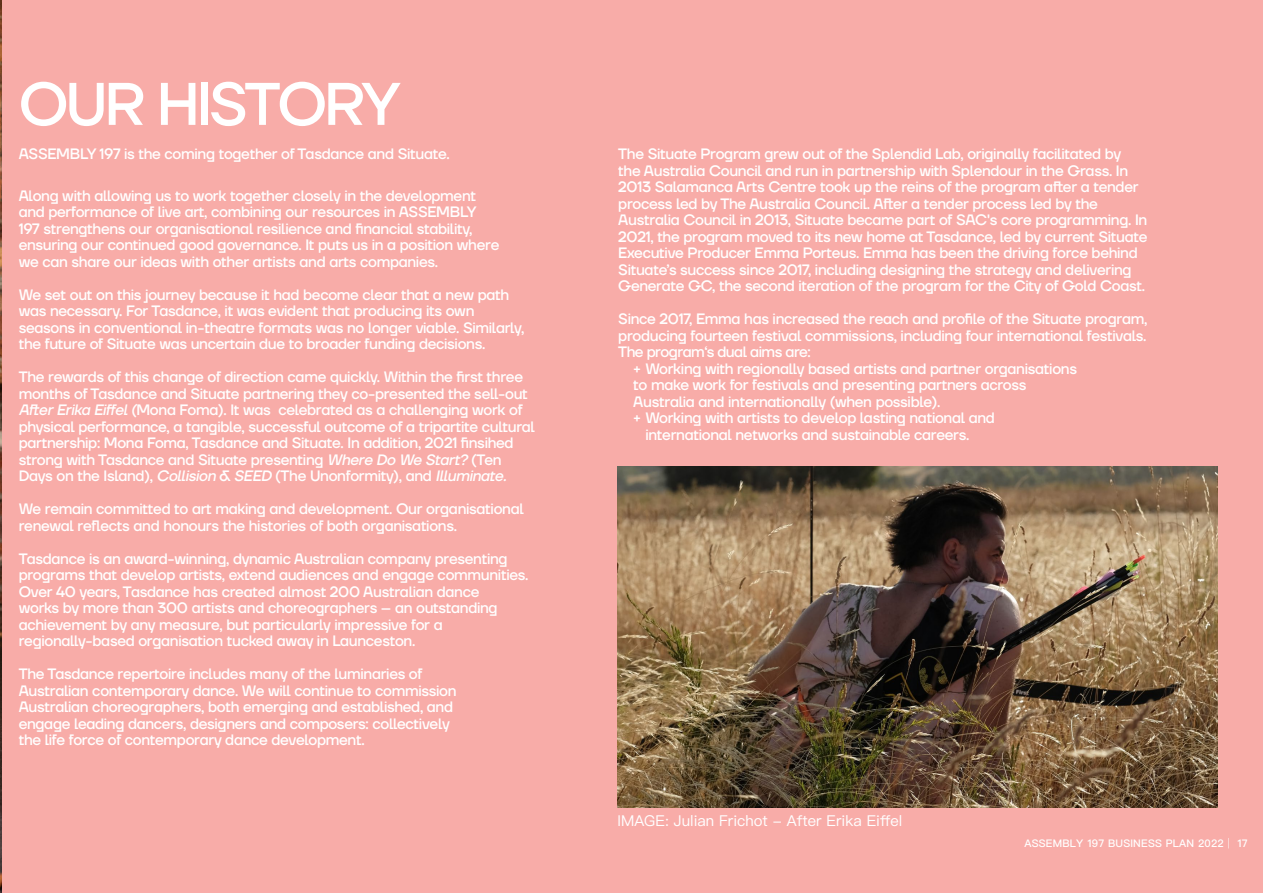
<style>
.page{position:relative;width:1263px;height:893px;background:#f8aca8}
.page>*{position:absolute;margin:0;border:0;box-sizing:border-box;transform-origin:0 0}
.t1{font:500 60px "TT Firs Neue";letter-spacing:-.05em;color:#fff}
.t2{font:500 15px/16.5px "TT Firs Neue";letter-spacing:-.02em;color:#fff}
.t3{font:15px "Ping Fang HK";color:#fff}
.t4{font:500 10.5px "Ping Fang SC";letter-spacing:.02em;color:#fff}
.s1{font-style:italic}
.s2{font-weight:300}
</style>
<div class="page">
<img style="left:618px;top:466px;width:599px;height:342px">
<img style="left:0;top:0;width:2px;height:893px">
<p class="t1" style="left:19px;top:63px;width:383px">OUR HISTORY</p>
<p class="t2" style="left:19px;top:146px;width:432px">ASSEMBLY 197 is the coming together of Tasdance and Situate.</p>
<p class="t2" style="left:19px;top:187px;width:482px">Along with allowing us to work together closely in the development and performance of live art, combining our resources in ASSEMBLY 197 strengthens our organisational resilience and financial stability, ensuring our continued good governance. It puts us in a position where we can share our ideas with other artists and arts companies.</p>
<p class="t2" style="left:19px;top:286px;width:507px">We set out on this journey because it had become clear that a new path was necessary. For Tasdance, it was evident that producing its own seasons in conventional in-theatre formats was no longer viable. Similarly, the future of Situate was uncertain due to broader funding decisions.</p>
<p class="t2" style="left:19px;top:369px;width:518px">The rewards of this change of direction came quickly. Within the first three months of Tasdance and Situate partnering they co-presented the sell-out <span class="s1">AfterErika Eiffel</span>(Mona Foma). It was celebrated as a challenging work of physical performance, a tangible, successful outcome of a tripartite cultural partnership: Mona Foma, Tasdance and Situate. In addition, 2021 finsihed strong with Tasdance and Situate presenting <span class="s1">Where Do We Start?</span> (Ten Days on the Island), <span class="s1">Collision</span> &amp; <span class="s1">SEED</span> (The Unonformity), and <span class="s1">Illuminate.</span></p>
<p class="t2" style="left:19px;top:501px;width:506px">We remain committed to art making and development. Our organisational renewal reflects and honours the histories of both organisations.</p>
<p class="t2" style="left:19px;top:550px;width:511px">Tasdance is an award-winning, dynamic Australian company presenting programs that develop artists, extend audiences and engage communities.<br>Over 40 years, Tasdance has created almost 200 Australian dance<br>works by more than 300 artists and choreographers – an outstanding achievement by any measure, but particularly impressive for a regionally-based organisation tucked away in Launceston.</p>
<p class="t2" style="left:19px;top:666px;width:439px">The Tasdance repertoire includes many of the luminaries of Australian contemporary dance. We will continue to commission Australian choreographers, both emerging and established, and engage leading dancers, designers and composers: collectively the life force of contemporary dance development.</p>
<p class="t2" style="left:618px;top:146px;width:531px">The Situate Program grew out of the Splendid Lab, originally facilitated by<br>the Australia Council and run in partnership with Splendour in the Grass. In 2013 Salamanca Arts Centre took up the reins of the program after a tender process led by The Australia Council. After a tender process led by the Australia Council in 2013, Situate became part of SAC's core programming. In 2021, the program moved to its new home at Tasdance, led by current Situate Executive Producer Emma Porteus. Emma has been the driving force behind Situate’s success since 2017, including designing the strategy and delivering Generate GC, the second iteration of the program for the City of Gold Coast.</p>
<p class="t2" style="left:618px;top:311px;width:531px;text-align:justify">Since 2017, Emma has increased the reach and profile of the Situate program, producing fourteen festival commissions, including four international festivals.<br>The program‘s dual aims are:</p>
<p class="t2" style="left:633px;top:360px;width:445px">+ Working with regionally based artists and partner organisations to make work for festivals and presenting partners across<br>Australia and internationally (when possible).</p>
<p class="t2" style="left:645px;top:410px;width:351px;text-indent:-12px">+ Working with artists to develop lasting national and international networks and sustainable careers.</p>
<p class="t3" style="left:618px;top:811px;width:286px">IMAGE: Julian Frichot - After Erika Eiffel</p>
<p class="t4" style="left:1024px;top:836px;width:225px">ASSEMBLY 197 BUSINESS PLAN 2022 <span class="s2">|</span> 17</p>
</div>
